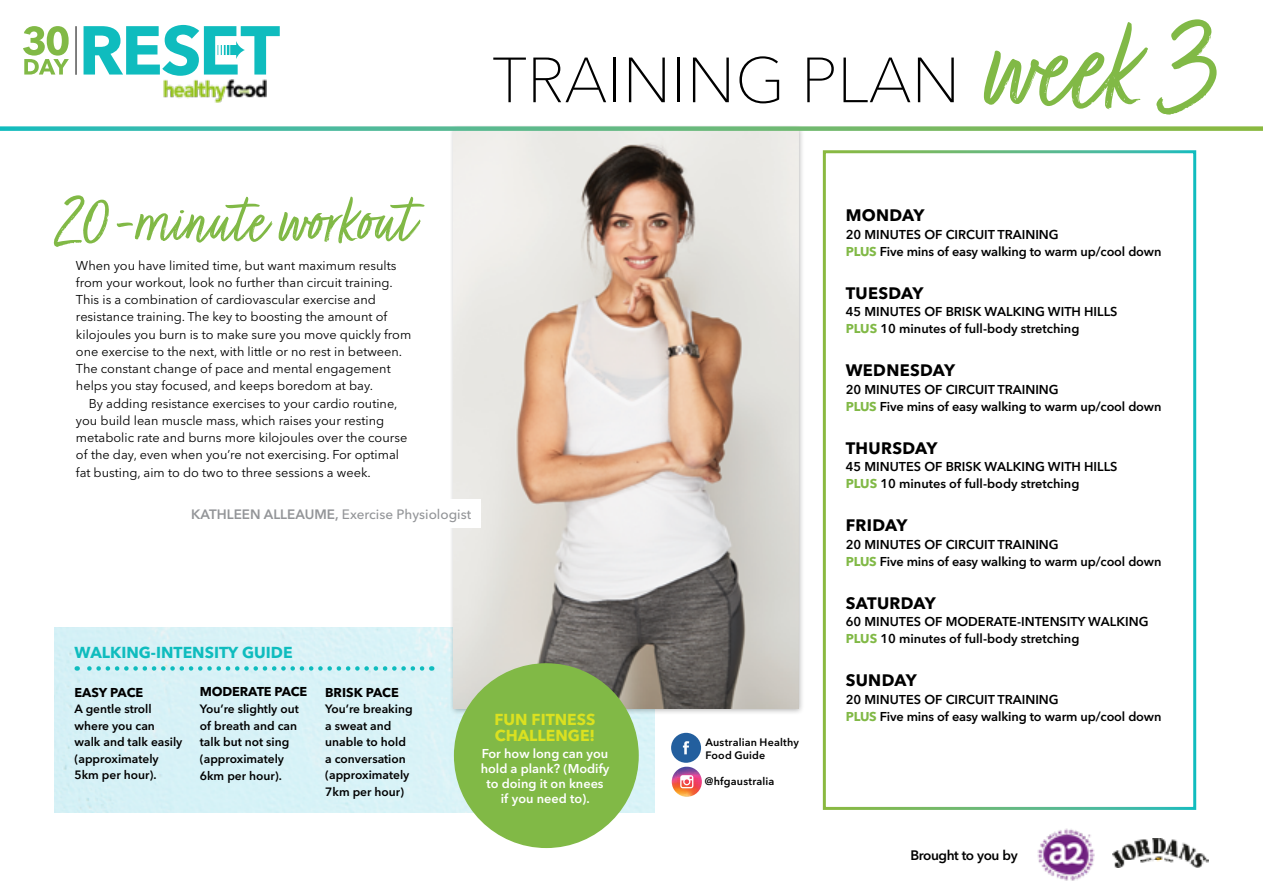
<style>
.page{position:relative;width:1263px;height:893px;background:#fff}
.page>*{position:absolute;margin:0;border:0;box-sizing:border-box;transform-origin:0 0}
.t1{font:147.3px "Turbinado Light Pro";color:#81b946}
.t2{font:79.5px "Turbinado Light Pro";color:#81b946}
.t3{font:100 63px "Avenir Next LT Pro";color:#000}
.t4{font:700 16.5px "Avenir Next LT Pro";letter-spacing:.02em;color:#000}
.t5{font:700 15.75px "Avenir Next LT Pro";color:#0fbcbe}
.t6{font:700 15.75px/16.5px "Avenir Next LT Pro";color:#dbe120}
.t7{font:600 13.65px "Avenir Next LT Pro";letter-spacing:-.03em;color:#000}
.t8{font:500 13.5px "Avenir Next LT Pro";color:#939598}
.t9{font:12.75px/17.2px "Avenir Next LT Pro";color:#000}
.t10{font:600 12.75px/17.2px "Avenir Next LT Pro";color:#000}
.t11{font:600 12.75px/15px "Avenir Next LT Pro";color:#fff;text-align:center}
.t12{font:700 12.75px "Avenir Next LT Pro";letter-spacing:-.01em;color:#000}
.t13{font:600 12px/16.5px "Avenir Next LT Pro";color:#000}
.t14{font:600 10.8px/12.1px "Avenir Next LT Pro";letter-spacing:.015em;color:#000}
.s1{font-weight:600}
.s2{font-weight:700;color:#81b946}
</style>
<div class="page">
<div style="left:55px;top:628px;width:600px;height:185px;background:#d8f2f7"></div>
<div style="left:450px;top:125px;width:354px;height:590px;background:#000;opacity:.3"></div>
<img style="left:454px;top:131px;width:344px;height:577px">
<div style="left:454px;top:663px;width:185px;height:185px;background:#81b946;border-radius:50%"></div>
<svg style="left:0;top:126px;width:1263px;height:5px;background:#6ebf8c"></svg>
<div style="left:823px;top:150px;width:373px;height:660px;border:3px solid #fff"></div>
<svg style="left:77px;top:666px;width:345px;height:5px;background:#94dfe3"></svg>
<div style="left:211px;top:499px;width:270px;height:28px;background:#fff"></div>
<div style="left:671px;top:733px;width:30px;height:30px;background:#235f9e;border-radius:50%"></div>
<svg style="left:683px;top:741px;width:6px;height:13px"></svg>
<svg style="left:672px;top:767px;width:30px;height:30px"></svg>
<svg style="left:680px;top:775px;width:13px;height:13px"></svg>
<img style="left:164px;top:79px;width:103px;height:23px">
<hr style="left:76px;top:26px;width:1px;height:49px;background:#000">
<svg style="left:84px;top:25px;width:196px;height:51px"></svg>
<svg style="left:23px;top:26px;width:46px;height:49px"></svg>
<img style="left:1037px;top:828px;width:58px;height:53px">
<img style="left:1112px;top:839px;width:97px;height:29px">
<h3 class="t3" style="left:492px;top:43px;width:469px">TRAINING PLAN</h3>
<h1 class="t1" style="left:980px;top:-14px;width:237px">week 3</h1>
<h2 class="t2" style="left:55px;top:177px;width:360px">20-minute workout</h2>
<p class="t9" style="left:76px;top:256px;width:337px">When you have limited time, but want maximum results from your workout, look no further than circuit training.<br>This is a combination of cardiovascular exercise and resistance training. The key to boosting the amount of kilojoules you burn is to make sure you move quickly from one exercise to the next, with little or no rest in between.<br>The constant change of pace and mental engagement helps you stay focused, and keeps boredom at bay.</p>
<p class="t9" style="left:76px;top:394px;width:333px;text-indent:13px">By adding resistance exercises to your cardio routine, you build lean muscle mass, which raises your resting metabolic rate and burns more kilojoules over the course of the day, even when you’re not exercising. For optimal fat busting, aim to do two to three sessions a week.</p>
<p class="t8" style="left:191px;top:506px;width:281px"><span class="s1">KATHLEEN ALLEAUME,</span> Exercise Physiologist</p>
<p class="t5" style="left:74px;top:643px;width:220px">WALKING-INTENSITY GUIDE</p>
<p class="t12" style="left:74px;top:684px;width:70px">EASY PACE</p>
<p class="t13" style="left:74px;top:700px;width:109px">A gentle stroll where you can walk and talk easily (approximately<br>5km per hour).</p>
<p class="t12" style="left:200px;top:684px;width:109px">MODERATE PACE</p>
<p class="t13" style="left:200px;top:700px;width:100px">You’re slightly out of breath and can talk but not sing (approximately<br>6km per hour).</p>
<p class="t12" style="left:325px;top:684px;width:75px">BRISK PACE</p>
<p class="t13" style="left:325px;top:700px;width:89px">You’re breaking a sweat and unable to hold a conversation (approximately<br>7km per hour)</p>
<p class="t6" style="left:494px;top:711px;width:102px">FUN FITNESS<br>CHALLENGE!</p>
<p class="t11" style="left:481px;top:746px;width:130px">For how long can you hold a plank? (Modify to doing it on knees<br>if you need to).</p>
<p class="t14" style="left:705px;top:736px;width:95px">Australian Healthy<br>Food Guide</p>
<p class="t14" style="left:705px;top:775px;width:71px">@hfgaustralia</p>
<p class="t4" style="left:846px;top:206px;width:80px">MONDAY</p>
<p class="t10" style="left:846px;top:226px;width:317px">20 MINUTES OF CIRCUIT TRAINING<br><span class="s2">PLUS</span> Five mins of easy walking to warm up/cool down</p>
<p class="t4" style="left:846px;top:283px;width:79px">TUESDAY</p>
<p class="t10" style="left:846px;top:303px;width:273px">45 MINUTES OF BRISK WALKING WITH HILLS<br><span class="s2">PLUS</span> 10 minutes of full-body stretching</p>
<p class="t4" style="left:846px;top:361px;width:111px">WEDNESDAY</p>
<p class="t10" style="left:846px;top:381px;width:317px">20 MINUTES OF CIRCUIT TRAINING<br><span class="s2">PLUS</span> Five mins of easy walking to warm up/cool down</p>
<p class="t4" style="left:846px;top:438px;width:93px">THURSDAY</p>
<p class="t10" style="left:846px;top:458px;width:273px">45 MINUTES OF BRISK WALKING WITH HILLS<br><span class="s2">PLUS</span> 10 minutes of full-body stretching</p>
<p class="t4" style="left:846px;top:516px;width:63px">FRIDAY</p>
<p class="t10" style="left:846px;top:536px;width:317px">20 MINUTES OF CIRCUIT TRAINING<br><span class="s2">PLUS</span> Five mins of easy walking to warm up/cool down</p>
<p class="t4" style="left:846px;top:593px;width:92px">SATURDAY</p>
<p class="t10" style="left:846px;top:613px;width:304px">60 MINUTES OF MODERATE-INTENSITY WALKING<br><span class="s2">PLUS</span> 10 minutes of full-body stretching</p>
<p class="t4" style="left:846px;top:671px;width:73px">SUNDAY</p>
<p class="t10" style="left:846px;top:691px;width:317px">20 MINUTES OF CIRCUIT TRAINING<br><span class="s2">PLUS</span> Five mins of easy walking to warm up/cool down</p>
<p class="t7" style="left:910px;top:847px;width:109px">Brought to you by</p>
</div>
